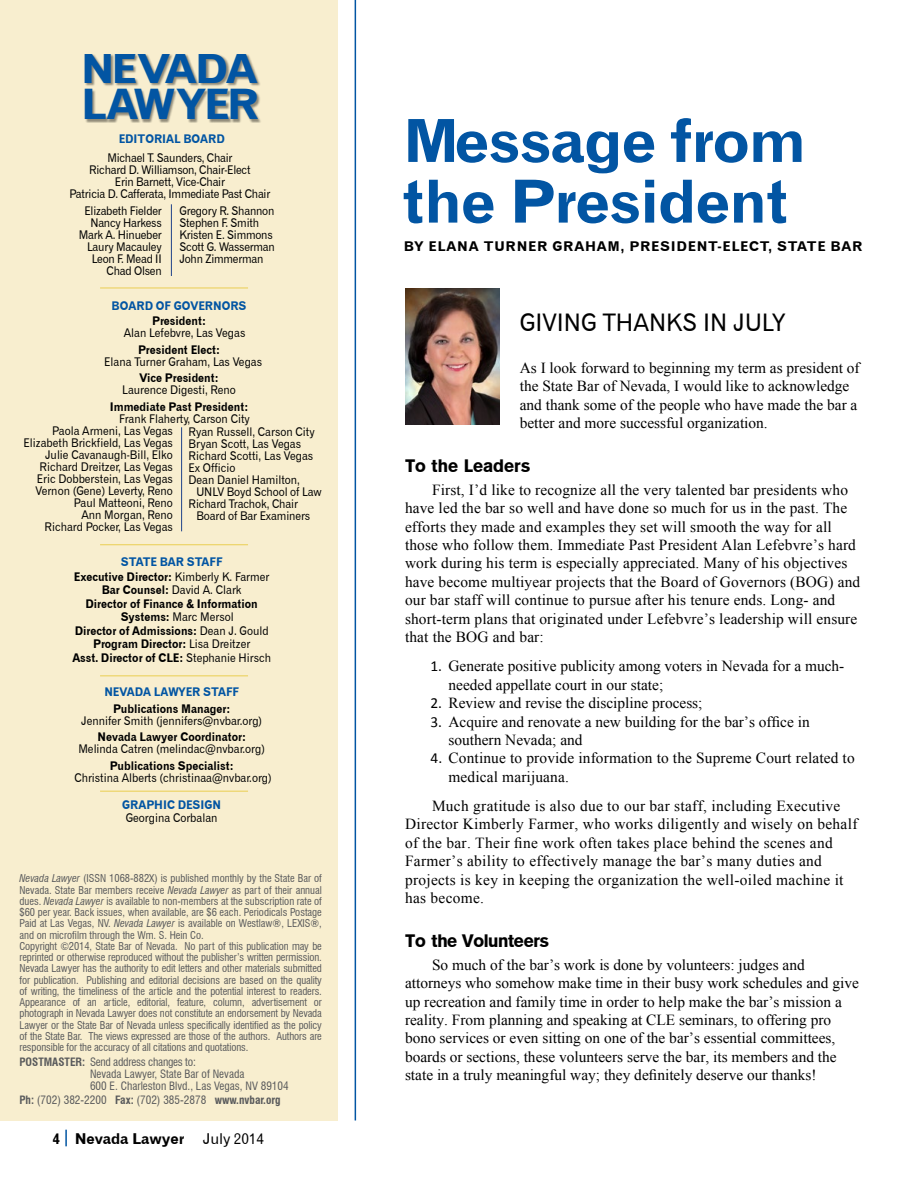
<style>
.page{position:relative;width:918px;height:1188px;background:#fff}
.page>*{position:absolute;margin:0;border:0;box-sizing:border-box;transform-origin:0 0}
.t1{font:59.1px/60.6px "Gothic 720 BT Bold B";letter-spacing:-.02em;color:#0255a3;scale:1.06 1}
.t2{font:42.15px "Gothic 720 BT Bold B";letter-spacing:-.04em;color:#0255a3}
.t3{font:40.35px "Gothic 720 BT Bold B";letter-spacing:-.05em;color:#0255a3;scale:1.06 1}
.t4{font:24.3px "Gothic 720 BT Roman B";color:#000;scale:.94 1}
.t5{font:18px "Gothic 725 BT Black A";letter-spacing:-.02em;color:#000}
.t6{font:18px "Gothic 725 BT Black A";color:#000}
.t7{font:15.3px/18.5px "Times New Roman";letter-spacing:.01em;color:#000}
.t8{font:15px "Gothic 720 BT Bold B";letter-spacing:-.01em;color:#000}
.t9{font:13.5px "Gothic 720 BT Bold B";letter-spacing:.06em;color:#000}
.t10{font:12px/12px "Gothic 720 BT Roman B";color:#000;scale:.9 1}
.t11{font:12px/13.5px "Gothic 720 BT Bold B";color:#000;text-align:center;scale:.9 1}
.t12{font:12px/12px "Gothic 720 BT Roman B";letter-spacing:-.02em;color:#000;text-align:right;scale:.9 1}
.t13{font:12px "Gothic 720 BT Bold B";color:#0255a3;scale:.9 1}
.t14{font:condensed 11.25px/12px "Swiss 721 BT";color:#58595b}
.t15{font:condensed 10.5px/11.2px "Swiss 721 BT";letter-spacing:-.01em;color:#58595b}
.s1{color:#0255a3}
.s2{font-family:"Gothic 720 BT Roman B"}
.s3{font-family:"Gothic 720 BT Bold B"}
.s4{font-style:italic}
.s5{font-weight:700}
.s6{font-family:"Calibri"}
</style>
<div class="page">
<div style="left:0;top:0;width:338px;height:1120px;background:#f8eecf"></div>
<hr style="left:355px;top:0;width:1px;height:1120px;background:#0255a3">
<svg style="left:65px;top:1130px;width:2px;height:16px"></svg>
<hr style="left:181px;top:427px;width:1px;height:104px;background:#20438a">
<div style="left:85px;top:54px;width:177px;height:69px;background:#000;opacity:.42"></div>
<hr style="left:100px;top:288px;width:148px;height:1px;background:#eace52">
<hr style="left:100px;top:544px;width:148px;height:1px;background:#eace52">
<hr style="left:100px;top:675px;width:148px;height:1px;background:#eace52">
<hr style="left:100px;top:791px;width:148px;height:1px;background:#eace52">
<hr style="left:171px;top:204px;width:1px;height:72px;background:#20438a">
<img style="left:405px;top:288px;width:95px;height:136px">
<h3 class="t3" style="left:81px;top:44px;width:168px">NEVADA</h3>
<h2 class="t2" style="left:81px;top:79px;width:180px">LAWYER</h2>
<p class="t13" style="left:119px;top:132px;width:119px">EDITORIAL BOARD</p>
<p class="t12" style="left:70px;top:152px;width:225px;text-align:center">Michael T. Saunders, Chair<br>Richard D. Williamson, Chair-Elect<br>Erin Barnett, Vice-Chair<br>Patricia D. Cafferata, Immediate Past Chair</p>
<p class="t12" style="left:79px;top:205px;width:94px">Elizabeth Fielder<br>Nancy Harkess<br>Mark A. Hinueber<br>Laury Macauley<br>Leon F. Mead II<br>Chad Olsen</p>
<p class="t12" style="left:179px;top:205px;width:108px;text-align:left">Gregory R. Shannon<br>Stephen F. Smith<br>Kristen E. Simmons<br>Scott G. Wasserman<br>John Zimmerman</p>
<p class="t13" style="left:112px;top:299px;width:151px">BOARD OF GOVERNORS</p>
<p class="t11" style="left:152px;top:314px;width:61px">President:</p>
<p class="t10" style="left:124px;top:327px;width:137px">Alan Lefebvre, Las Vegas</p>
<p class="t11" style="left:138px;top:343px;width:93px">President Elect:</p>
<p class="t10" style="left:104px;top:355px;width:177px">Elana Turner Graham, Las Vegas</p>
<p class="t11" style="left:139px;top:371px;width:90px">Vice President:</p>
<p class="t10" style="left:122px;top:384px;width:128px">Laurence Digesti, Reno</p>
<p class="t11" style="left:110px;top:400px;width:155px">Immediate Past President:</p>
<p class="t10" style="left:119px;top:412px;width:147px">Frank Flaherty, Carson City</p>
<p class="t10" style="left:24px;top:425px;width:167px;text-align:right">Paola Armeni, Las Vegas<br>Elizabeth Brickfield, Las Vegas<br>Julie Cavanaugh-Bill, Elko<br>Richard Dreitzer, Las Vegas<br>Eric Dobberstein, Las Vegas<br>Vernon (Gene) Leverty, Reno<br>Paul Matteoni, Reno<br>Ann Morgan, Reno<br>Richard Pocker, Las Vegas</p>
<p class="t10" style="left:189px;top:425px;width:142px">Ryan Russell, Carson City<br>Bryan Scott, Las Vegas<br>Richard Scotti, Las Vegas<br>Ex Officio<br>Dean Daniel Hamilton,</p>
<p class="t10" style="left:189px;top:485px;width:149px;text-indent:8px">UNLV Boyd School of Law<br>Richard Trachok, Chair</p>
<p class="t10" style="left:196px;top:509px;width:128px">Board of Bar Examiners</p>
<p class="t11" style="left:74px;top:554px;width:219px;line-height:15px"><span class="s1">STATE BAR STAFF<br></span>Executive Director: <span class="s2">Kimberly K. Farmer</span></p>
<p class="t10" style="left:102px;top:584px;width:157px"><span class="s3">Bar Counsel:</span> David A. Clark</p>
<p class="t11" style="left:85px;top:596px;width:193px">Director of Finance &amp; Information</p>
<p class="t10" style="left:121px;top:611px;width:127px"><span class="s3">Systems:</span> Marc Mersol</p>
<p class="t11" style="left:72px;top:623px;width:222px">Director of Admissions: <span class="s2">Dean J. Gould<br></span>Program Director: <span class="s2">Lisa Dreitzer<br></span>Asst. Director of CLE: <span class="s2">Stephanie Hirsch</span></p>
<p class="t13" style="left:104px;top:684px;width:151px">NEVADA LAWYER STAFF</p>
<p class="t11" style="left:113px;top:701px;width:132px">Publications Manager:</p>
<p class="t10" style="left:81px;top:714px;width:203px">Jennifer Smith (jennifers@nvbar.org)</p>
<p class="t11" style="left:97px;top:730px;width:166px">Nevada Lawyer Coordinator:</p>
<p class="t10" style="left:78px;top:743px;width:209px">Melinda Catren (melindac@nvbar.org)</p>
<p class="t11" style="left:110px;top:758px;width:139px">Publications Specialist:</p>
<p class="t10" style="left:74px;top:771px;width:221px">Christina Alberts (christinaa@nvbar.org)</p>
<p class="t13" style="left:122px;top:797px;width:111px">GRAPHIC DESIGN</p>
<p class="t10" style="left:126px;top:812px;width:103px">Georgina Corbalan</p>
<p class="t15" style="left:20px;top:873px;width:304px"><span class="s4">Nevada Lawyer</span> (ISSN 1068-882X) is published monthly by the State Bar of Nevada. State Bar members receive <span class="s4">Nevada Lawyer</span> as part of their annual dues. <span class="s4">Nevada Lawyer</span> is available to non-members at the subscription rate of $60 per year. Back issues, when available, are $6 each. Periodicals Postage Paid at Las Vegas, NV. <span class="s4">Nevada Lawyer</span> is available on Westlaw®, LEXIS®, and on microfilm through the Wm. S. Hein Co.<br>Copyright ©2014, State Bar of Nevada. No part of this publication may be reprinted or otherwise reproduced without the publisher’s written permission.<br>Nevada Lawyer has the authority to edit letters and other materials submitted for publication. Publishing and editorial decisions are based on the quality of writing, the timeliness of the article and the potential interest to readers.<br>Appearance of an article, editorial, feature, column, advertisement or photograph in Nevada Lawyer does not constitute an endorsement by Nevada Lawyer or the State Bar of Nevada unless specifically identified as the policy of the State Bar. The views expressed are those of the authors. Authors are responsible for the accuracy of all citations and quotations.</p>
<p class="t14" style="left:90px;top:1056px;width:200px;text-indent:-71px"><span class="s5">POSTMASTER:</span> Send address changes to:<br>Nevada Lawyer, State Bar of Nevada<br>600 E. Charleston Blvd., Las Vegas, NV 89104</p>
<p class="t14" style="left:20px;top:1094px;width:263px"><span class="s5">Ph:</span> (702) 382-2200 <span class="s5">Fax:</span> (702) 385-2878 <span class="s5">www.nvbar.org</span></p>
<p class="t8" style="left:52px;top:1130px;width:213px">4 Nevada Lawyer <span class="s2">July 2014</span></p>
<h1 class="t1" style="left:402px;top:110px;width:383px">Message from the President</h1>
<p class="t9" style="left:404px;top:238px;width:460px">BY ELANA TURNER GRAHAM, PRESIDENT-ELECT, STATE BAR</p>
<h3 class="t4" style="left:520px;top:307px;width:284px">GIVING THANKS IN JULY</h3>
<p class="t7" style="left:520px;top:358px;width:341px">As I look forward to beginning my term as president of the State Bar of Nevada, I would like to acknowledge and thank some of the people who have made the bar a better and more successful organization.</p>
<p class="t6" style="left:405px;top:455px;width:127px">To the Leaders</p>
<p class="t7" style="left:405px;top:480px;width:457px;text-indent:27px">First, I’d like to recognize all the very talented bar presidents who have led the bar so well and have done so much for us in the past. The efforts they made and examples they set will smooth the way for all those who follow them. Immediate Past President Alan Lefebvre’s hard work during his term is especially appreciated. Many of his objectives have become multiyear projects that the Board of Governors (BOG) and our bar staff will continue to pursue after his tenure ends. Long- and short-term plans that originated under Lefebvre’s leadership will ensure that the BOG and bar:</p>
<p class="t7" style="left:449px;top:656px;width:397px;text-indent:-18px"><span class="s6">1.</span> Generate positive publicity among voters in Nevada for a much&shy;needed appellate court in our state;</p>
<p class="t7" style="left:431px;top:693px;width:274px"><span class="s6">2.</span> Review and revise the discipline process;</p>
<p class="t7" style="left:449px;top:712px;width:363px;text-indent:-18px"><span class="s6">3.</span> Acquire and renovate a new building for the bar’s office in southern Nevada; and</p>
<p class="t7" style="left:449px;top:749px;width:408px;text-indent:-18px"><span class="s6">4.</span> Continue to provide information to the Supreme Court related to medical marijuana.</p>
<p class="t7" style="left:405px;top:796px;width:454px;text-indent:27px">Much gratitude is also due to our bar staff, including Executive Director Kimberly Farmer, who works diligently and wisely on behalf of the bar. Their fine work often takes place behind the scenes and Farmer’s ability to effectively manage the bar’s many duties and projects is key in keeping the organization the well-oiled machine it has become.</p>
<p class="t5" style="left:405px;top:930px;width:146px">To the Volunteers</p>
<p class="t7" style="left:405px;top:955px;width:455px;text-indent:27px">So much of the bar’s work is done by volunteers: judges and attorneys who somehow make time in their busy work schedules and give up recreation and family time in order to help make the bar’s mission a reality. From planning and speaking at CLE seminars, to offering pro bono services or even sitting on one of the bar’s essential committees, boards or sections, these volunteers serve the bar, its members and the state in a truly meaningful way; they definitely deserve our thanks!</p>
</div>
